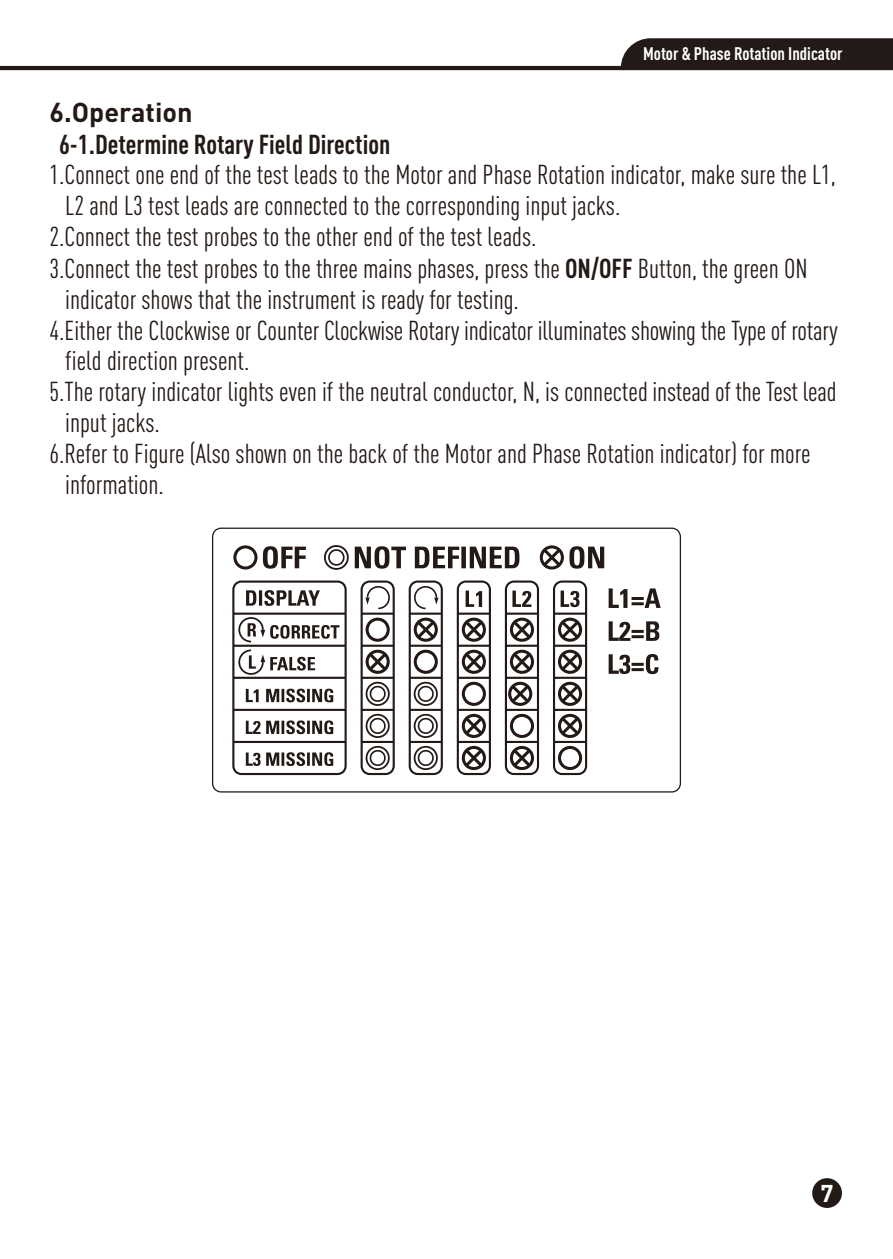
<style>
.page{position:relative;width:893px;height:1259px;background:#fff}
.page>*{position:absolute;margin:0;border:0;box-sizing:border-box;transform-origin:0 0}
.t1{font:27px "DIN Cond";color:#231916}
.t2{font:700 27px "DIN Cond";color:#231916}
.t3{font:700 27px "DIN Pro";color:#231916}
.t4{font:700 24px "DIN Pro";color:#fff}
.t5{font:700 18px "DIN Cond";color:#fff}
.s1{font-weight:700}
</style>
<div class="page">
<div style="left:812px;top:1178px;width:30px;height:30px;background:#231916;border-radius:50%"></div>
<hr style="left:0;top:66px;width:893px;height:4px;background:#231916">
<div style="left:621px;top:38px;width:272px;height:28px;background:#231916"></div>
<svg style="left:212px;top:527px;width:469px;height:266px"></svg>
<p class="t5" style="left:643px;top:47px;width:201px">Motor &amp; Phase Rotation Indicator</p>
<p class="t3" style="left:49px;top:101px;width:145px">6.Operation</p>
<p class="t2" style="left:59px;top:135px;width:333px">6-1.Determine Rotary Field Direction</p>
<p class="t1" style="left:49px;top:165px;width:788px">1.Connect one end of the test leads to the Motor and Phase Rotation indicator, make sure the L1,</p>
<p class="t1" style="left:65px;top:196px;width:557px">L2 and L3 test leads are connected to the corresponding input jacks.</p>
<p class="t1" style="left:49px;top:227px;width:489px">2.Connect the test probes to the other end of the test leads.</p>
<p class="t1" style="left:49px;top:259px;width:760px">3.Connect the test probes to the three mains phases, press the <span class="s1">ON/OFF</span> Button, the green ON</p>
<p class="t1" style="left:65px;top:289px;width:455px">indicator shows that the instrument is ready for testing.</p>
<p class="t1" style="left:49px;top:320px;width:790px">4.Either the Clockwise or Counter Clockwise Rotary indicator illuminates showing the Type of rotary</p>
<p class="t1" style="left:65px;top:351px;width:186px">field direction present.</p>
<p class="t1" style="left:49px;top:382px;width:789px">5.The rotary indicator lights even if the neutral conductor, N, is connected instead of the Test lead</p>
<p class="t1" style="left:65px;top:413px;width:96px">input jacks.</p>
<p class="t1" style="left:49px;top:444px;width:763px">6.Refer to Figure (Also shown on the back of the Motor and Phase Rotation indicator) for more</p>
<p class="t1" style="left:65px;top:474px;width:100px">information.</p>
<p class="t4" style="left:820px;top:1183px;width:15px">7</p>
</div>
